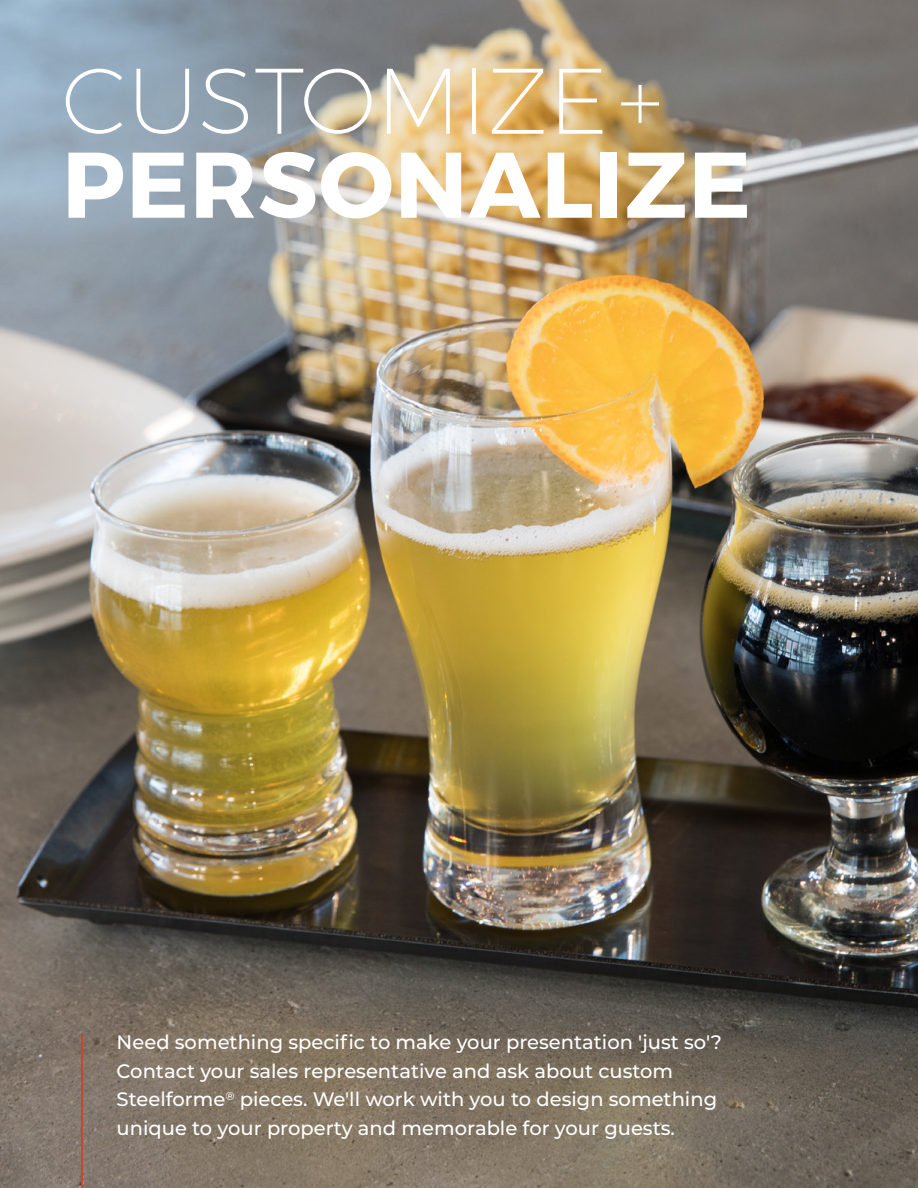
<style>
.page{position:relative;width:918px;height:1188px;background:#fff}
.page>*{position:absolute;margin:0;border:0;box-sizing:border-box;transform-origin:0 0}
.t1{font:700 93px "Montserrat";letter-spacing:.01em;color:#fff}
.t2{font:200 93px "Montserrat";color:#fff}
.t3{font:500 19.5px/28.5px "Montserrat";color:#fff}
</style>
<div class="page">
<img style="left:0;top:0;width:918px;height:1188px">
<hr style="left:81px;top:1034px;width:2px;height:154px;background:#d44124">
<h1 class="t2" style="left:62px;top:30px;width:603px">CUSTOMIZE +</h1>
<h1 class="t1" style="left:62px;top:127px;width:691px">PERSONALIZE</h1>
<p class="t3" style="left:117px;top:1027px;width:607px">Need something specific to make your presentation 'just so'?<br>Contact your sales representative and ask about custom Steelforme<sup>®</sup> pieces. We'll work with you to design something unique to your property and memorable for your guests.</p>
</div>
